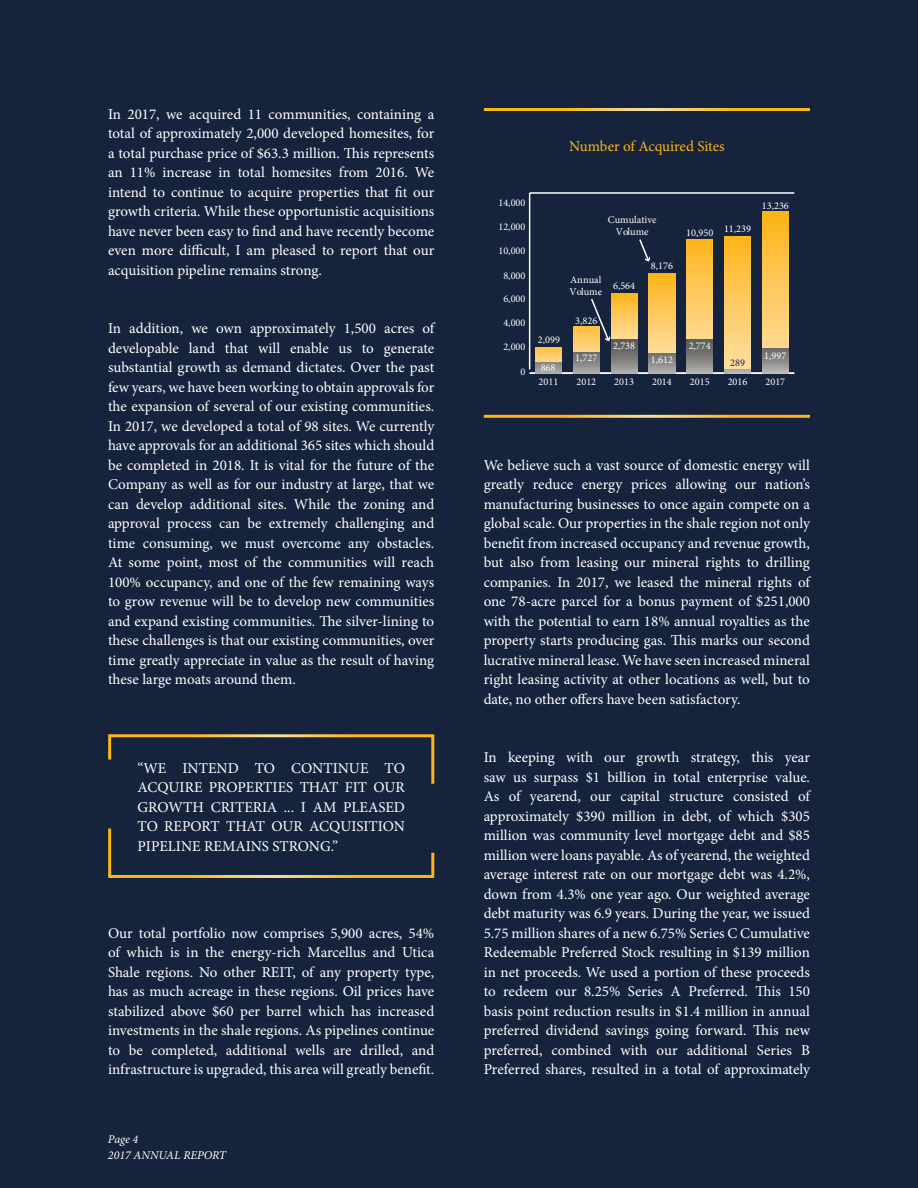
<style>
.page{position:relative;width:918px;height:1188px;background:#15233d}
.page>*{position:absolute;margin:0;border:0;box-sizing:border-box;transform-origin:0 0}
.t1{font:15px/19.5px "Minion Pro";letter-spacing:-.005em;color:#fff;text-align:justify}
.t2{font:15px "Minion Pro";letter-spacing:-.005em;color:#fcb615}
.t3{font:italic 12px "Minion Pro";color:#fff}
.t4{font:10.35px/12.3px "Minion Pro";color:#fff}
.t5{font:10.35px "Minion Pro";color:#15233d}
</style>
<div class="page">
<svg style="left:108px;top:734px;width:327px;height:50px"></svg>
<svg style="left:108px;top:828px;width:327px;height:50px"></svg>
<hr style="left:484px;top:108px;width:326px;height:3px;background:#fff">
<hr style="left:484px;top:415px;width:326px;height:3px;background:#fff">
<hr style="left:529px;top:193px;width:1px;height:176px;background:#fff">
<hr style="left:530px;top:372px;width:264px;height:2px;background:#fff">
<hr style="left:530px;top:192px;width:264px;height:2px;background:#fff">
<svg style="left:535px;top:348px;width:27px;height:15px"></svg>
<svg style="left:573px;top:327px;width:26px;height:25px"></svg>
<div style="left:611px;top:293px;width:26px;height:47px;background:linear-gradient(to bottom,#fdb419,#fedd9f)"></div>
<div style="left:649px;top:273px;width:26px;height:81px;background:linear-gradient(to bottom,#fdb51b,#ffdda0)"></div>
<div style="left:687px;top:240px;width:26px;height:99px;background:linear-gradient(to bottom,#fdb620,#fed891)"></div>
<div style="left:725px;top:236px;width:26px;height:134px;background:linear-gradient(to bottom,#fdb51b,#ffdfa3)"></div>
<div style="left:762px;top:212px;width:26px;height:137px;background:linear-gradient(to bottom,#fdb417,#ffd994)"></div>
<svg style="left:535px;top:363px;width:27px;height:10px"></svg>
<svg style="left:573px;top:352px;width:26px;height:21px"></svg>
<svg style="left:611px;top:340px;width:26px;height:33px"></svg>
<svg style="left:649px;top:354px;width:26px;height:19px"></svg>
<div style="left:687px;top:339px;width:26px;height:34px;background:linear-gradient(to bottom,#4f514d,#a9a8a7)"></div>
<hr style="left:725px;top:370px;width:26px;height:3px;background:#b3b2b2">
<div style="left:762px;top:349px;width:26px;height:24px;background:linear-gradient(to bottom,#666663,#b1b1b1)"></div>
<svg style="left:590px;top:299px;width:20px;height:43px"></svg>
<svg style="left:639px;top:239px;width:11px;height:23px"></svg>
<p class="t1" style="left:108px;top:104px;width:328px">In 2017, we acquired 11 communities, containing a total of approximately 2,000 developed homesites, for a total purchase price of $63.3 million. This represents an 11% increase in total homesites from 2016. We intend to continue to acquire properties that fit our growth criteria. While these opportunistic acquisitions have never been easy to find and have recently become even more difficult, I am pleased to report that our acquisition pipeline remains strong.</p>
<p class="t1" style="left:108px;top:319px;width:328px">In addition, we own approximately 1,500 acres of developable land that will enable us to generate substantial growth as demand dictates. Over the past few years, we have been working to obtain approvals for the expansion of several of our existing communities.<br>In 2017, we developed a total of 98 sites. We currently have approvals for an additional 365 sites which should be completed in 2018. It is vital for the future of the Company as well as for our industry at large, that we can develop additional sites. While the zoning and approval process can be extremely challenging and time consuming, we must overcome any obstacles.<br>At some point, most of the communities will reach 100% occupancy, and one of the few remaining ways to grow revenue will be to develop new communities and expand existing communities. The silver-lining to these challenges is that our existing communities, over time greatly appreciate in value as the result of having these large moats around them.</p>
<p class="t1" style="left:138px;top:758px;width:269px">“WE INTEND TO CONTINUE TO ACQUIRE PROPERTIES THAT FIT OUR GROWTH CRITERIA ... I AM PLEASED TO REPORT THAT OUR ACQUISITION PIPELINE REMAINS STRONG.”</p>
<p class="t1" style="left:108px;top:923px;width:328px">Our total portfolio now comprises 5,900 acres, 54% of which is in the energy-rich Marcellus and Utica Shale regions. No other REIT, of any property type, has as much acreage in these regions. Oil prices have stabilized above $60 per barrel which has increased investments in the shale regions. As pipelines continue to be completed, additional wells are drilled, and infrastructure is upgraded, this area will greatly benefit.</p>
<p class="t3" style="left:108px;top:1131px;width:32px">Page 4</p>
<p class="t3" style="left:108px;top:1147px;width:120px">2017 ANNUAL REPORT</p>
<p class="t2" style="left:569px;top:136px;width:157px">Number of Acquired Sites</p>
<p class="t4" style="left:498px;top:196px;width:29px">14,000</p>
<p class="t4" style="left:498px;top:221px;width:29px">12,000</p>
<p class="t4" style="left:498px;top:245px;width:29px">10,000</p>
<p class="t4" style="left:503px;top:269px;width:24px">8,000</p>
<p class="t4" style="left:503px;top:292px;width:24px">6,000</p>
<p class="t4" style="left:503px;top:317px;width:24px">4,000</p>
<p class="t4" style="left:503px;top:341px;width:24px">2,000</p>
<p class="t4" style="left:521px;top:365px;width:6px">0</p>
<p class="t4" style="left:608px;top:214px;width:50px;text-align:center">Cumulative<br>Volume</p>
<p class="t4" style="left:538px;top:334px;width:24px">2,099</p>
<p class="t4" style="left:541px;top:362px;width:16px">868</p>
<p class="t4" style="left:569px;top:274px;width:34px">Annual<br>Volume</p>
<p class="t4" style="left:575px;top:315px;width:24px">3,826</p>
<p class="t4" style="left:575px;top:352px;width:24px">1,727</p>
<p class="t4" style="left:613px;top:280px;width:24px">6,564</p>
<p class="t4" style="left:613px;top:340px;width:24px">2,738</p>
<p class="t4" style="left:651px;top:260px;width:24px">8,176</p>
<p class="t4" style="left:651px;top:353px;width:24px">1,612</p>
<p class="t4" style="left:686px;top:225px;width:66px">10,950 11,239</p>
<p class="t4" style="left:762px;top:200px;width:29px">13,236</p>
<p class="t4" style="left:689px;top:340px;width:24px">2,774</p>
<p class="t5" style="left:730px;top:356px;width:16px">289</p>
<p class="t4" style="left:764px;top:350px;width:24px">1,997</p>
<p class="t4" style="left:539px;top:376px;width:21px">2011</p>
<p class="t4" style="left:576px;top:376px;width:21px">2012</p>
<p class="t4" style="left:614px;top:376px;width:21px">2013</p>
<p class="t4" style="left:652px;top:376px;width:21px">2014</p>
<p class="t4" style="left:690px;top:376px;width:21px">2015</p>
<p class="t4" style="left:728px;top:376px;width:21px">2016</p>
<p class="t4" style="left:765px;top:376px;width:21px">2017</p>
<p class="t1" style="left:484px;top:455px;width:328px">We believe such a vast source of domestic energy will greatly reduce energy prices allowing our nation’s manufacturing businesses to once again compete on a global scale. Our properties in the shale region not only benefit from increased occupancy and revenue growth, but also from leasing our mineral rights to drilling companies. In 2017, we leased the mineral rights of one 78-acre parcel for a bonus payment of $251,000 with the potential to earn 18% annual royalties as the property starts producing gas. This marks our second lucrative mineral lease. We have seen increased mineral right leasing activity at other locations as well, but to date, no other offers have been satisfactory.</p>
<p class="t1" style="left:484px;top:748px;width:328px">In keeping with our growth strategy, this year saw us surpass $1 billion in total enterprise value.<br>As of yearend, our capital structure consisted of approximately $390 million in debt, of which $305 million was community level mortgage debt and $85 million were loans payable. As of yearend, the weighted average interest rate on our mortgage debt was 4.2%, down from 4.3% one year ago. Our weighted average debt maturity was 6.9 years. During the year, we issued 5.75 million shares of a new 6.75% Series C Cumulative Redeemable Preferred Stock resulting in $139 million in net proceeds. We used a portion of these proceeds to redeem our 8.25% Series A Preferred. This 150 basis point reduction results in $1.4 million in annual preferred dividend savings going forward. This new preferred, combined with our additional Series B Preferred shares, resulted in a total of approximately</p>
</div>
